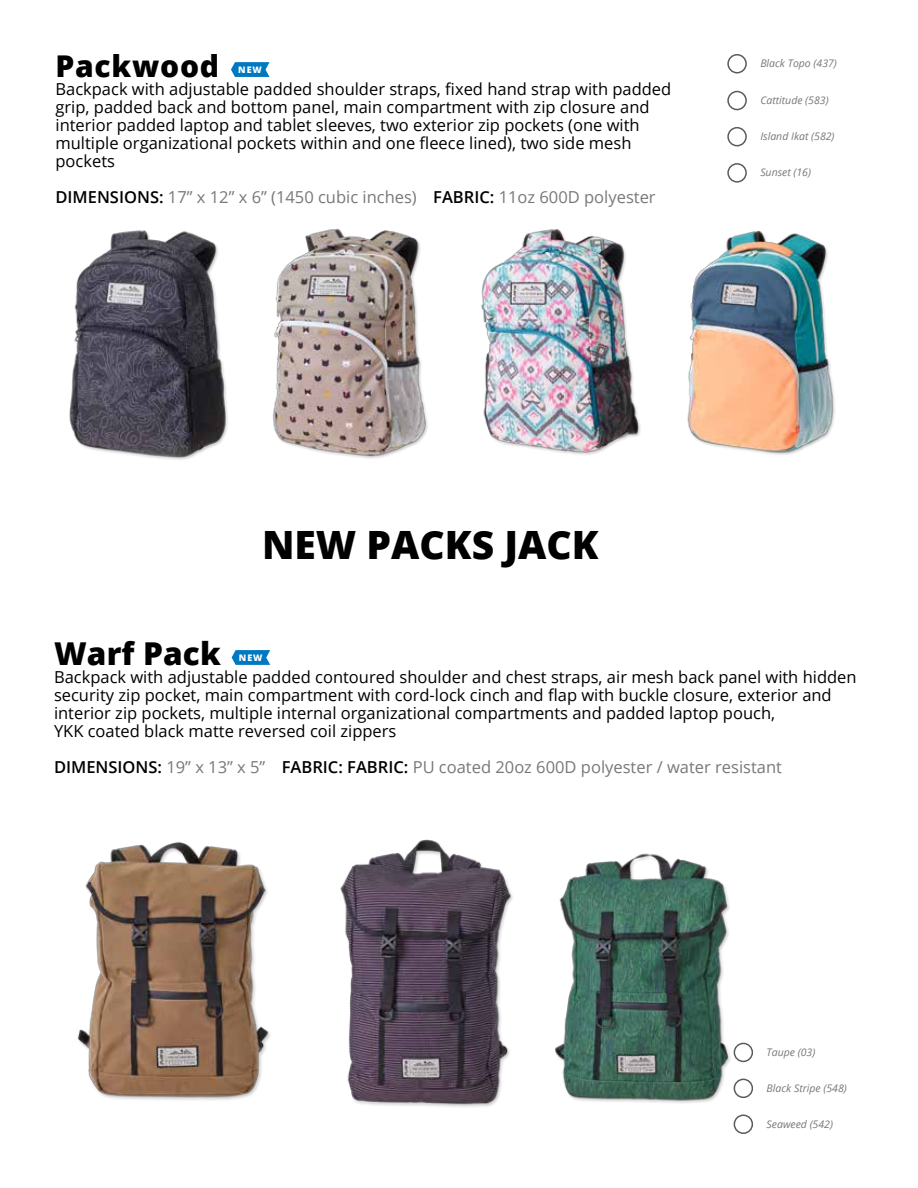
<style>
.page{position:relative;width:918px;height:1188px;background:#fff}
.page>*{position:absolute;margin:0;border:0;box-sizing:border-box;transform-origin:0 0}
.t1{font:800 39px "Open Sans";color:#000}
.t2{font:800 31.5px "Open Sans";letter-spacing:.005em;color:#000}
.t3{font:800 30px "Open Sans";letter-spacing:.025em;color:#000}
.t4{font:16.5px/18px "Open Sans";color:#000}
.t5{font:16.5px "Open Sans";color:#77787b}
.t6{font:italic 10.5px "Open Sans";color:#77787b}
.t7{font:800 9px "Open Sans";letter-spacing:.1em;color:#fff}
.s1{font-weight:600;color:#000}
</style>
<div class="page">
<div style="left:727px;top:127px;width:20px;height:19px;border:2px solid #000;border-radius:50%"></div>
<div style="left:727px;top:54px;width:20px;height:19px;border:2px solid #000;border-radius:50%"></div>
<div style="left:727px;top:91px;width:20px;height:19px;border:2px solid #000;border-radius:50%"></div>
<div style="left:727px;top:163px;width:20px;height:20px;border:2px solid #000;border-radius:50%"></div>
<svg style="left:231px;top:62px;width:39px;height:15px"></svg>
<svg style="left:232px;top:650px;width:38px;height:15px"></svg>
<div style="left:734px;top:1043px;width:19px;height:19px;border:2px solid #000;border-radius:50%"></div>
<div style="left:734px;top:1079px;width:19px;height:19px;border:2px solid #000;border-radius:50%"></div>
<div style="left:734px;top:1115px;width:19px;height:19px;border:2px solid #000;border-radius:50%"></div>
<img style="left:77px;top:841px;width:193px;height:259px">
<img style="left:340px;top:839px;width:173px;height:268px">
<img style="left:555px;top:853px;width:196px;height:250px">
<img style="left:69px;top:230px;width:159px;height:230px">
<img style="left:272px;top:228px;width:156px;height:231px">
<img style="left:481px;top:229px;width:160px;height:226px">
<img style="left:687px;top:230px;width:148px;height:225px">
<h3 class="t3" style="left:56px;top:43px;width:165px">Packwood</h3>
<p class="t7" style="left:238px;top:63px;width:25px">NEW</p>
<p class="t4" style="left:56px;top:80px;width:617px">Backpack with adjustable padded shoulder straps, fixed hand strap with padded grip, padded back and bottom panel, main compartment with zip closure and interior padded laptop and tablet sleeves, two exterior zip pockets (one with multiple organizational pockets within and one fleece lined), two side mesh pockets</p>
<p class="t5" style="left:56px;top:186px;width:602px"><span class="s1">DIMENSIONS:</span> 17” x 12” x 6” (1450 cubic inches) <span class="s1">FABRIC:</span> 11oz 600D polyester</p>
<p class="t6" style="left:760px;top:56px;width:78px">Black Topo (437)</p>
<p class="t6" style="left:760px;top:93px;width:70px">Cattitude (583)</p>
<p class="t6" style="left:760px;top:129px;width:76px">Island Ikat (582)</p>
<p class="t6" style="left:760px;top:165px;width:52px">Sunset (16)</p>
<h1 class="t1" style="left:262px;top:515px;width:338px">NEW PACKS JACK</h1>
<h2 class="t2" style="left:54px;top:629px;width:168px">Warf Pack</h2>
<p class="t7" style="left:239px;top:651px;width:25px">NEW</p>
<p class="t4" style="left:54px;top:667px;width:804px">Backpack with adjustable padded contoured shoulder and chest straps, air mesh back panel with hidden security zip pocket, main compartment with cord-lock cinch and flap with buckle closure, exterior and interior zip pockets, multiple internal organizational compartments and padded laptop pouch,<br>YKK coated black matte reversed coil zippers</p>
<p class="t5" style="left:54px;top:755px;width:730px"><span class="s1">DIMENSIONS:</span> 19” x 13” x 5” <span class="s1">FABRIC: FABRIC:</span> PU coated 20oz 600D polyester / water resistant</p>
<p class="t6" style="left:767px;top:1045px;width:50px">Taupe (03)</p>
<p class="t6" style="left:767px;top:1081px;width:82px">Black Stripe (548)</p>
<p class="t6" style="left:767px;top:1117px;width:68px">Seaweed (542)</p>
</div>
